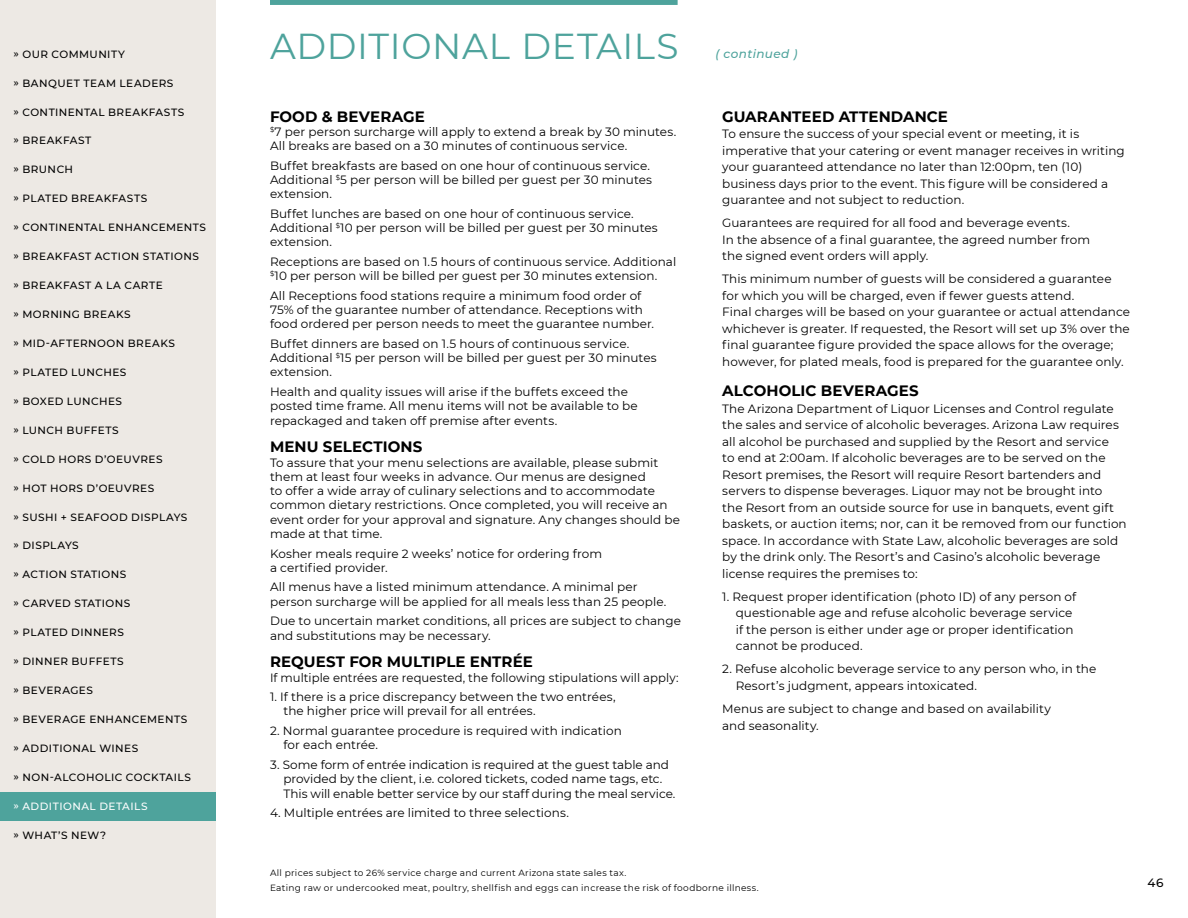
<style>
.page{position:relative;width:1188px;height:918px;background:#fff}
.page>*{position:absolute;margin:0;border:0;box-sizing:border-box;transform-origin:0 0}
.t1{font:36px "Montserrat";letter-spacing:.02em;color:#4ea39c}
.t2{font:700 15px "Montserrat";letter-spacing:.005em;color:#000}
.t3{font:12px/16.5px "Montserrat";letter-spacing:.005em;color:#000}
.t4{font:italic 500 12px "Montserrat";letter-spacing:.035em;color:#4ea39c}
.t5{font:500 12px "Montserrat";color:#000}
.t6{font:500 10.5px "Montserrat";letter-spacing:.045em;color:#000}
.t7{font:500 10.5px "Montserrat";letter-spacing:.045em;color:#fff}
.t8{font:9px/15px "Montserrat";letter-spacing:.035em;color:#000}
</style>
<div class="page">
<div style="left:0;top:0;width:216px;height:918px;background:#ede9e4"></div>
<div style="left:0;top:792px;width:216px;height:29px;background:#4ea39c"></div>
<div style="left:270px;top:0;width:408px;height:5px;background:#4ea39c"></div>
<p class="t6" style="left:14px;top:47px;width:113px">» OUR COMMUNITY</p>
<p class="t6" style="left:14px;top:76px;width:161px">» BANQUET TEAM LEADERS</p>
<p class="t6" style="left:14px;top:104px;width:172px">» CONTINENTAL BREAKFASTS</p>
<p class="t6" style="left:14px;top:133px;width:79px">» BREAKFAST</p>
<p class="t6" style="left:14px;top:162px;width:61px">» BRUNCH</p>
<p class="t6" style="left:14px;top:191px;width:135px">» PLATED BREAKFASTS</p>
<p class="t6" style="left:14px;top:220px;width:194px">» CONTINENTAL ENHANCEMENTS</p>
<p class="t6" style="left:14px;top:249px;width:187px">» BREAKFAST ACTION STATIONS</p>
<p class="t6" style="left:14px;top:278px;width:151px">» BREAKFAST A LA CARTE</p>
<p class="t6" style="left:14px;top:307px;width:119px">» MORNING BREAKS</p>
<p class="t6" style="left:14px;top:336px;width:163px">» MID-AFTERNOON BREAKS</p>
<p class="t6" style="left:14px;top:365px;width:114px">» PLATED LUNCHES</p>
<p class="t6" style="left:14px;top:394px;width:110px">» BOXED LUNCHES</p>
<p class="t6" style="left:14px;top:423px;width:107px">» LUNCH BUFFETS</p>
<p class="t6" style="left:14px;top:452px;width:151px">» COLD HORS D’OEUVRES</p>
<p class="t6" style="left:14px;top:481px;width:142px">» HOT HORS D’OEUVRES</p>
<p class="t6" style="left:14px;top:509px;width:176px">» SUSHI + SEAFOOD DISPLAYS</p>
<p class="t6" style="left:14px;top:538px;width:67px">» DISPLAYS</p>
<p class="t6" style="left:14px;top:567px;width:114px">» ACTION STATIONS</p>
<p class="t6" style="left:14px;top:596px;width:118px">» CARVED STATIONS</p>
<p class="t6" style="left:14px;top:625px;width:112px">» PLATED DINNERS</p>
<p class="t6" style="left:14px;top:654px;width:112px">» DINNER BUFFETS</p>
<p class="t6" style="left:14px;top:683px;width:81px">» BEVERAGES</p>
<p class="t6" style="left:14px;top:712px;width:175px">» BEVERAGE ENHANCEMENTS</p>
<p class="t6" style="left:14px;top:741px;width:126px">» ADDITIONAL WINES</p>
<p class="t6" style="left:14px;top:770px;width:179px">» NON-ALCOHOLIC COCKTAILS</p>
<p class="t7" style="left:14px;top:799px;width:136px">» ADDITIONAL DETAILS</p>
<p class="t6" style="left:14px;top:828px;width:94px">» WHAT’S NEW?</p>
<h1 class="t1" style="left:270px;top:21px;width:410px">ADDITIONAL DETAILS</h1>
<p class="t2" style="left:270px;top:105px;width:156px">FOOD &amp; BEVERAGE</p>
<p class="t3" style="left:270px;top:124px;width:408px;line-height:14.2px"><sup>$</sup>7 per person surcharge will apply to extend a break by 30 minutes.<br>All breaks are based on a 30 minutes of continuous service.</p>
<p class="t3" style="left:270px;top:158px;width:384px;line-height:14.2px">Buffet breakfasts are based on one hour of continuous service.<br>Additional <sup>$</sup>5 per person will be billed per guest per 30 minutes extension.</p>
<p class="t3" style="left:270px;top:206px;width:389px;line-height:14.2px">Buffet lunches are based on one hour of continuous service.<br>Additional <sup>$</sup>10 per person will be billed per guest per 30 minutes extension.</p>
<p class="t3" style="left:270px;top:254px;width:408px;line-height:14.2px">Receptions are based on 1.5 hours of continuous service. Additional <sup>$</sup>10 per person will be billed per guest per 30 minutes extension.</p>
<p class="t3" style="left:270px;top:288px;width:385px;line-height:14.2px">All Receptions food stations require a minimum food order of<br>75% of the guarantee number of attendance. Receptions with food ordered per person needs to meet the guarantee number.</p>
<p class="t3" style="left:270px;top:336px;width:388px;line-height:14.2px">Buffet dinners are based on 1.5 hours of continuous service.<br>Additional <sup>$</sup>15 per person will be billed per guest per 30 minutes extension.</p>
<p class="t3" style="left:270px;top:384px;width:369px;line-height:14.2px">Health and quality issues will arise if the buffets exceed the posted time frame. All menu items will not be available to be repackaged and taken off premise after events.</p>
<p class="t2" style="left:270px;top:436px;width:154px">MENU SELECTIONS</p>
<p class="t3" style="left:270px;top:455px;width:412px;line-height:14.2px">To assure that your menu selections are available, please submit them at least four weeks in advance. Our menus are designed<br>to offer a wide array of culinary selections and to accommodate common dietary restrictions. Once completed, you will receive an event order for your approval and signature. Any changes should be made at that time.</p>
<p class="t3" style="left:270px;top:546px;width:334px;line-height:14.2px">Kosher meals require 2 weeks’ notice for ordering from a certified provider.</p>
<p class="t3" style="left:270px;top:580px;width:398px;line-height:14.2px">All menus have a listed minimum attendance. A minimal per person surcharge will be applied for all meals less than 25 people.</p>
<p class="t3" style="left:270px;top:613px;width:413px;line-height:14.2px">Due to uncertain market conditions, all prices are subject to change and substitutions may be necessary.</p>
<p class="t2" style="left:270px;top:651px;width:264px">REQUEST FOR MULTIPLE ENTRÉE</p>
<p class="t3" style="left:270px;top:669px;width:410px">If multiple entrées are requested, the following stipulations will apply:</p>
<p class="t3" style="left:284px;top:689px;width:334px;line-height:14.2px;text-indent:-14px">1. If there is a price discrepancy between the two entrées, the higher price will prevail for all entrées.</p>
<p class="t3" style="left:284px;top:723px;width:340px;line-height:14.2px;text-indent:-14px">2. Normal guarantee procedure is required with indication for each entrée.</p>
<p class="t3" style="left:284px;top:757px;width:394px;line-height:14.2px;text-indent:-14px">3. Some form of entrée indication is required at the guest table and provided by the client, i.e. colored tickets, coded name tags, etc.<br>This will enable better service by our staff during the meal service.</p>
<p class="t3" style="left:270px;top:804px;width:300px">4. Multiple entrées are limited to three selections.</p>
<p class="t4" style="left:716px;top:45px;width:83px">( continued )</p>
<p class="t2" style="left:722px;top:105px;width:227px">GUARANTEED ATTENDANCE</p>
<p class="t3" style="left:722px;top:125px;width:404px">To ensure the success of your special event or meeting, it is imperative that your catering or event manager receives in writing your guaranteed attendance no later than 12:00pm, ten (10) business days prior to the event. This figure will be considered a guarantee and not subject to reduction.</p>
<p class="t3" style="left:722px;top:214px;width:369px">Guarantees are required for all food and beverage events.<br>In the absence of a final guarantee, the agreed number from the signed event orders will apply.</p>
<p class="t3" style="left:722px;top:271px;width:409px">This minimum number of guests will be considered a guarantee for which you will be charged, even if fewer guests attend.<br>Final charges will be based on your guarantee or actual attendance whichever is greater. If requested, the Resort will set up 3% over the final guarantee figure provided the space allows for the overage; however, for plated meals, food is prepared for the guarantee only.</p>
<p class="t2" style="left:722px;top:380px;width:198px">ALCOHOLIC BEVERAGES</p>
<p class="t3" style="left:722px;top:400px;width:406px">The Arizona Department of Liquor Licenses and Control regulate the sales and service of alcoholic beverages. Arizona Law requires all alcohol be purchased and supplied by the Resort and service<br>to end at 2:00am. If alcoholic beverages are to be served on the Resort premises, the Resort will require Resort bartenders and servers to dispense beverages. Liquor may not be brought into<br>the Resort from an outside source for use in banquets, event gift baskets, or auction items; nor, can it be removed from our function space. In accordance with State Law, alcoholic beverages are sold by the drink only. The Resort’s and Casino’s alcoholic beverage license requires the premises to:</p>
<p class="t3" style="left:736px;top:588px;width:342px;text-indent:-14px">1. Request proper identification (photo ID) of any person of questionable age and refuse alcoholic beverage service if the person is either under age or proper identification cannot be produced.</p>
<p class="t3" style="left:736px;top:661px;width:362px;text-indent:-14px">2. Refuse alcoholic beverage service to any person who, in the<br>Resort’s judgment, appears intoxicated.</p>
<p class="t3" style="left:722px;top:700px;width:330px">Menus are subject to change and based on availability and seasonality.</p>
<p class="t8" style="left:270px;top:865px;width:490px">All prices subject to 26% service charge and current Arizona state sales tax.<br>Eating raw or undercooked meat, poultry, shellfish and eggs can increase the risk of foodborne illness.</p>
<p class="t5" style="left:1148px;top:874px;width:18px">46</p>
</div>
